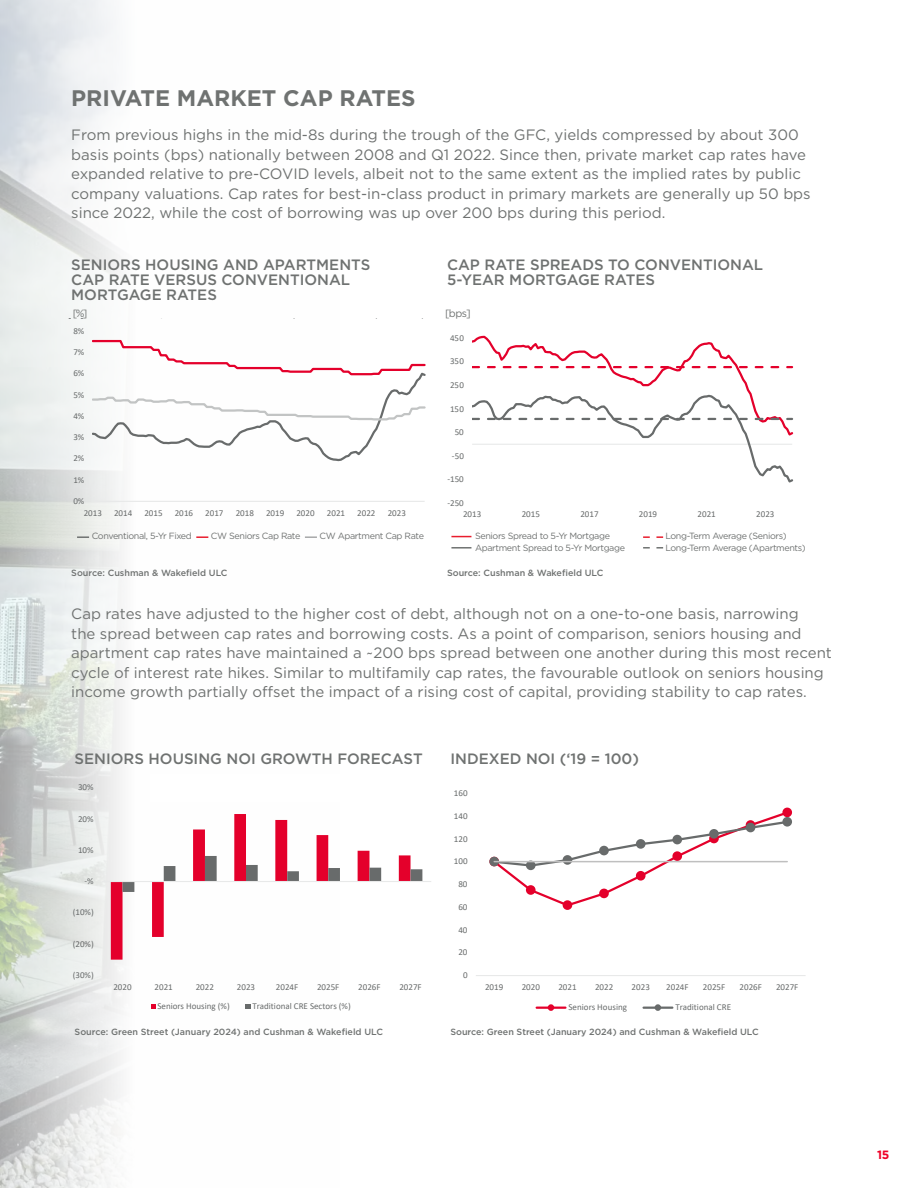
<style>
.page{position:relative;width:918px;height:1188px;background:#fff}
.page>*{position:absolute;margin:0;border:0;box-sizing:border-box;transform-origin:0 0}
.t1{font:700 22.5px "Gotham";color:#6f7271}
.Body{font:15px/19.5px "Gotham";color:#6f7271}
.t2{font:500 15px/15px "Gotham";color:#6f7271}
.t3{font:12px "Calibri";color:#686b6b}
.t4{font:700 12px "Gotham";color:#ef0027}
.Body-2{font:10.5px "Gotham";color:#6f7271}
.t5{font:9px "Calibri";letter-spacing:-.005em;color:#686b6b}
.Body-3{font:9px "Gotham";letter-spacing:-.04em;color:#6f7271}
.Body-4{font:500 9px "Gotham";color:#6f7271}
</style>
<div class="page">
<img style="left:0;top:0;width:251px;height:1188px">
<svg style="left:451px;top:536px;width:20px;height:1px"></svg>
<svg style="left:643px;top:536px;width:20px;height:2px"></svg>
<svg style="left:643px;top:547px;width:20px;height:2px"></svg>
<hr style="left:451px;top:547px;width:20px;height:2px;background:#6f7271">
<svg style="left:77px;top:536px;width:12px;height:2px"></svg>
<svg style="left:196px;top:536px;width:12px;height:2px"></svg>
<svg style="left:305px;top:536px;width:12px;height:2px"></svg>
<svg style="left:472px;top:335px;width:321px;height:148px"></svg>
<hr style="left:93px;top:501px;width:332px;height:1px;background:#e8e9e9">
<svg style="left:93px;top:339px;width:333px;height:123px"></svg>
<svg style="left:151px;top:1004px;width:4px;height:5px"></svg>
<svg style="left:245px;top:1004px;width:5px;height:5px"></svg>
<hr style="left:476px;top:975px;width:330px;height:1px;background:#e8e9e9">
<div style="left:563px;top:900px;width:9px;height:10px;border:2px solid #e4002b;border-radius:50%"></div>
<div style="left:782px;top:808px;width:10px;height:9px;border:2px solid #e4002b;border-radius:50%"></div>
<svg style="left:491px;top:810px;width:299px;height:98px"></svg>
<div style="left:489px;top:857px;width:10px;height:9px;border:2px solid #686b6b;border-radius:50%"></div>
<div style="left:527px;top:862px;width:7px;height:7px;background:#686b6b;border-radius:50%"></div>
<div style="left:526px;top:861px;width:10px;height:9px;border:2px solid #686b6b;border-radius:50%"></div>
<div style="left:564px;top:856px;width:7px;height:8px;background:#686b6b;border-radius:50%"></div>
<div style="left:563px;top:855px;width:9px;height:10px;border:2px solid #686b6b;border-radius:50%"></div>
<div style="left:600px;top:847px;width:8px;height:7px;background:#686b6b;border-radius:50%"></div>
<div style="left:599px;top:846px;width:10px;height:9px;border:2px solid #686b6b;border-radius:50%"></div>
<div style="left:637px;top:840px;width:7px;height:8px;background:#686b6b;border-radius:50%"></div>
<div style="left:636px;top:839px;width:10px;height:10px;border:2px solid #686b6b;border-radius:50%"></div>
<div style="left:674px;top:836px;width:7px;height:7px;background:#686b6b;border-radius:50%"></div>
<div style="left:672px;top:835px;width:10px;height:9px;border:2px solid #686b6b;border-radius:50%"></div>
<div style="left:710px;top:830px;width:8px;height:8px;background:#686b6b;border-radius:50%"></div>
<div style="left:709px;top:829px;width:10px;height:10px;border:2px solid #686b6b;border-radius:50%"></div>
<div style="left:747px;top:824px;width:7px;height:7px;background:#686b6b;border-radius:50%"></div>
<div style="left:746px;top:823px;width:9px;height:9px;border:2px solid #686b6b;border-radius:50%"></div>
<div style="left:784px;top:818px;width:7px;height:7px;background:#686b6b;border-radius:50%"></div>
<div style="left:782px;top:817px;width:10px;height:10px;border:2px solid #686b6b;border-radius:50%"></div>
<hr style="left:494px;top:861px;width:293px;height:1px;background:#bfbfbf">
<hr style="left:537px;top:1007px;width:28px;height:2px;background:#e4002b">
<div style="left:548px;top:1004px;width:6px;height:7px;border:2px solid #e4002b;border-radius:50%"></div>
<hr style="left:644px;top:1007px;width:28px;height:2px;background:#686b6b">
<div style="left:655px;top:1004px;width:6px;height:7px;border:2px solid #686b6b;border-radius:50%"></div>
<svg style="left:111px;top:814px;width:300px;height:146px"></svg>
<svg style="left:123px;top:856px;width:299px;height:36px"></svg>
<hr style="left:102px;top:881px;width:329px;height:1px;background:#e8e9e9">
<div style="left:150px;top:774px;width:230px;height:28px;background:#fff"></div>
<h2 class="t1" style="left:71px;top:84px;width:346px">PRIVATE MARKET CAP RATES</h2>
<p class="Body" style="left:71px;top:125px;width:741px">From previous highs in the mid-8s during the trough of the GFC, yields compressed by about 300 basis points (bps) nationally between 2008 and Q1 2022. Since then, private market cap rates have expanded relative to pre-COVID levels, albeit not to the same extent as the implied rates by public company valuations. Cap rates for best-in-class product in primary markets are generally up 50 bps since 2022, while the cost of borrowing was up over 200 bps during this period.</p>
<h2 class="t2" style="left:71px;top:257px;width:301px">SENIORS HOUSING AND APARTMENTS<br>CAP RATE VERSUS CONVENTIONAL<br>MORTGAGE RATES</h2>
<h2 class="t2" style="left:447px;top:257px;width:318px">CAP RATE SPREADS TO CONVENTIONAL</h2>
<h2 class="t2" style="left:447px;top:272px;width:209px">5-YEAR MORTGAGE RATES</h2>
<p class="t3" style="left:68px;top:304px;width:18px">[%]</p>
<p class="Body-2" style="left:73px;top:307px;width:16px">[%]</p>
<p class="Body-2" style="left:445px;top:307px;width:27px">[bps]</p>
<p class="t5" style="left:73px;top:325px;width:12px">8%</p>
<p class="t5" style="left:73px;top:346px;width:12px">7%</p>
<p class="t5" style="left:73px;top:367px;width:12px">6%</p>
<p class="t5" style="left:73px;top:388px;width:12px">5%</p>
<p class="t5" style="left:73px;top:410px;width:12px">4%</p>
<p class="t5" style="left:73px;top:431px;width:12px">3%</p>
<p class="t5" style="left:73px;top:452px;width:12px">2%</p>
<p class="t5" style="left:73px;top:473px;width:12px">1%</p>
<p class="t5" style="left:73px;top:495px;width:12px">0%</p>
<p class="t5" style="left:84px;top:506px;width:20px">2013</p>
<p class="t5" style="left:114px;top:506px;width:20px">2014</p>
<p class="t5" style="left:144px;top:506px;width:20px">2015</p>
<p class="t5" style="left:175px;top:506px;width:20px">2016</p>
<p class="t5" style="left:205px;top:506px;width:20px">2017</p>
<p class="t5" style="left:236px;top:506px;width:20px">2018</p>
<p class="t5" style="left:266px;top:506px;width:20px">2019</p>
<p class="t5" style="left:296px;top:506px;width:20px">2020</p>
<p class="t5" style="left:327px;top:506px;width:20px">2021</p>
<p class="t5" style="left:357px;top:506px;width:20px">2022</p>
<p class="t5" style="left:388px;top:506px;width:20px">2023</p>
<p class="Body-3" style="left:92px;top:531px;width:102px">Conventional, 5-Yr Fixed</p>
<p class="Body-3" style="left:211px;top:530px;width:91px">CW Seniors Cap Rate</p>
<p class="Body-3" style="left:320px;top:530px;width:106px">CW Apartment Cap Rate</p>
<p class="Body-4" style="left:71px;top:567px;width:158px">Source: Cushman &amp; Wakefield ULC</p>
<p class="t5" style="left:450px;top:332px;width:15px">450</p>
<p class="t5" style="left:450px;top:355px;width:15px">350</p>
<p class="t5" style="left:450px;top:379px;width:15px">250</p>
<p class="t5" style="left:450px;top:402px;width:15px">150</p>
<p class="t5" style="left:455px;top:426px;width:11px">50</p>
<p class="t5" style="left:452px;top:449px;width:13px">-50</p>
<p class="t5" style="left:447px;top:473px;width:18px">-150</p>
<p class="t5" style="left:447px;top:496px;width:18px">-250</p>
<p class="t5" style="left:463px;top:508px;width:20px">2013</p>
<p class="t5" style="left:522px;top:508px;width:20px">2015</p>
<p class="t5" style="left:580px;top:508px;width:20px">2017</p>
<p class="t5" style="left:639px;top:508px;width:20px">2019</p>
<p class="t5" style="left:698px;top:508px;width:20px">2021</p>
<p class="t5" style="left:756px;top:508px;width:20px">2023</p>
<p class="Body-3" style="left:475px;top:530px;width:137px">Seniors Spread to 5-Yr Mortgage</p>
<p class="Body-3" style="left:665px;top:530px;width:123px">Long-Term Average (Seniors)</p>
<p class="Body-3" style="left:475px;top:542px;width:152px">Apartment Spread to 5-Yr Mortgage</p>
<p class="Body-3" style="left:665px;top:542px;width:142px">Long-Term Average (Apartments)</p>
<p class="Body-4" style="left:447px;top:567px;width:158px">Source: Cushman &amp; Wakefield ULC</p>
<p class="Body" style="left:71px;top:604px;width:762px">Cap rates have adjusted to the higher cost of debt, although not on a one-to-one basis, narrowing<br>the spread between cap rates and borrowing costs. As a point of comparison, seniors housing and apartment cap rates have maintained a ~200 bps spread between one another during this most recent cycle of interest rate hikes. Similar to multifamily cap rates, the favourable outlook on seniors housing income growth partially offset the impact of a rising cost of capital, providing stability to cap rates.</p>
<h2 class="t2" style="left:75px;top:751px;width:350px">SENIORS HOUSING NOI GROWTH FORECAST</h2>
<h2 class="t2" style="left:450px;top:751px;width:190px">INDEXED NOI (‘19 = 100)</h2>
<p class="t5" style="left:78px;top:781px;width:17px">30%</p>
<p class="t5" style="left:454px;top:787px;width:15px">160</p>
<p class="t5" style="left:78px;top:812px;width:17px">20%</p>
<p class="t5" style="left:454px;top:810px;width:15px">140</p>
<p class="t5" style="left:454px;top:832px;width:15px">120</p>
<p class="t5" style="left:78px;top:844px;width:17px">10%</p>
<p class="t5" style="left:454px;top:855px;width:15px">100</p>
<p class="t5" style="left:84px;top:875px;width:11px">-%</p>
<p class="t5" style="left:458px;top:878px;width:11px">80</p>
<p class="t5" style="left:73px;top:906px;width:23px">(10%)</p>
<p class="t5" style="left:458px;top:901px;width:11px">60</p>
<p class="t5" style="left:458px;top:923px;width:11px">40</p>
<p class="t5" style="left:73px;top:937px;width:23px">(20%)</p>
<p class="t5" style="left:458px;top:946px;width:11px">20</p>
<p class="t5" style="left:73px;top:969px;width:23px">(30%)</p>
<p class="t5" style="left:463px;top:969px;width:6px">0</p>
<p class="t5" style="left:113px;top:980px;width:20px">2020</p>
<p class="t5" style="left:155px;top:980px;width:20px">2021</p>
<p class="t5" style="left:196px;top:980px;width:20px">2022</p>
<p class="t5" style="left:237px;top:980px;width:20px">2023</p>
<p class="t5" style="left:276px;top:980px;width:24px">2024F</p>
<p class="t5" style="left:317px;top:980px;width:24px">2025F</p>
<p class="t5" style="left:358px;top:980px;width:24px">2026F</p>
<p class="t5" style="left:399px;top:980px;width:24px">2027F</p>
<p class="t5" style="left:485px;top:981px;width:20px">2019</p>
<p class="t5" style="left:522px;top:981px;width:20px">2020</p>
<p class="t5" style="left:558px;top:981px;width:20px">2021</p>
<p class="t5" style="left:595px;top:981px;width:20px">2022</p>
<p class="t5" style="left:632px;top:981px;width:20px">2023</p>
<p class="t5" style="left:666px;top:981px;width:24px">2024F</p>
<p class="t5" style="left:703px;top:981px;width:24px">2025F</p>
<p class="t5" style="left:740px;top:981px;width:24px">2026F</p>
<p class="t5" style="left:776px;top:981px;width:24px">2027F</p>
<p class="t5" style="left:157px;top:1000px;width:74px">Seniors Housing (%)</p>
<p class="t5" style="left:252px;top:1000px;width:100px">Traditional CRE Sectors (%)</p>
<p class="t5" style="left:569px;top:1001px;width:60px">Seniors Housing</p>
<p class="t5" style="left:675px;top:1001px;width:57px">Traditional CRE</p>
<p class="t5" style="left:230px;top:1020px;width:17px">22%</p>
<p class="Body-4" style="left:75px;top:1026px;width:310px">Source: Green Street (January 2024) and Cushman &amp; Wakefield ULC</p>
<p class="t5" style="left:271px;top:1026px;width:17px">20%</p>
<p class="Body-4" style="left:450px;top:1026px;width:310px">Source: Green Street (January 2024) and Cushman &amp; Wakefield ULC</p>
<p class="t5" style="left:458px;top:1031px;width:15px">140</p>
<p class="t4" style="left:877px;top:1147px;width:14px">15</p>
</div>
